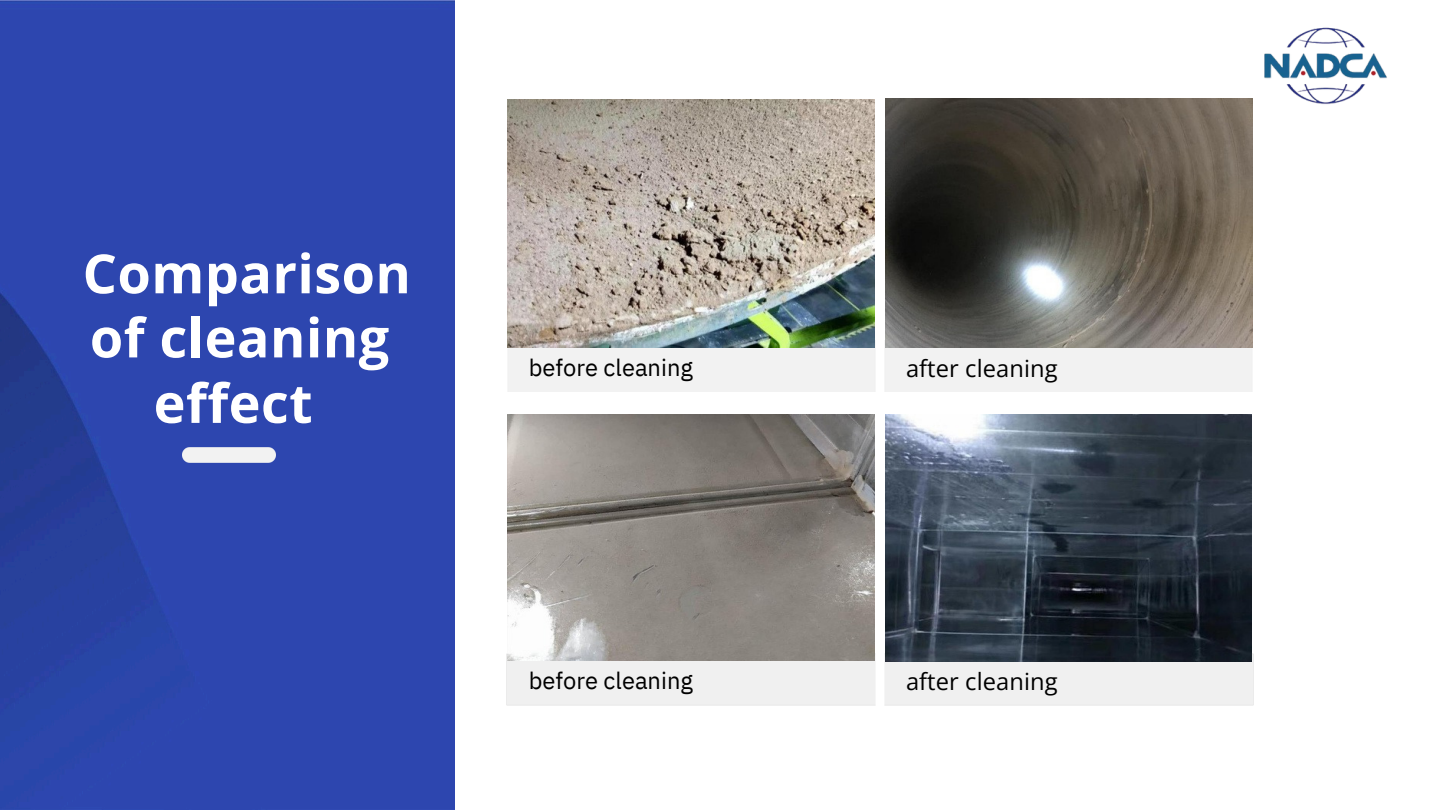
<style>
.page{position:relative;width:1440px;height:810px;background:#fff}
.page>*{position:absolute;margin:0;border:0;box-sizing:border-box;transform-origin:0 0}
.t1{font:700 54px/64.2px "Open Sans";letter-spacing:.01em;color:#fff}
.t2{font:23.7px "IBM Plex Sans";color:#000}
.t3{font:23.7px "Open Sans";letter-spacing:.005em;color:#000}
</style>
<div class="page">
<img style="left:0;top:0;width:454px;height:810px">
<div style="left:507px;top:341px;width:368px;height:50px;background:#f2f2f2"></div>
<img style="left:507px;top:100px;width:367px;height:247px">
<div style="left:506px;top:647px;width:748px;height:59px;background:#f0f0f0"></div>
<div style="left:885px;top:341px;width:367px;height:50px;background:#f2f2f2"></div>
<img style="left:886px;top:99px;width:366px;height:248px">
<img style="left:885px;top:415px;width:367px;height:246px">
<img style="left:507px;top:414px;width:367px;height:247px">
<img style="left:183px;top:448px;width:92px;height:14px">
<img style="left:1211px;top:27px;width:176px;height:113px">
<p class="t1" style="left:83px;top:240px;width:330px">Comparison of cleaning</p>
<p class="t1" style="left:154px;top:370px;width:160px">effect</p>
<p class="t2" style="left:529px;top:352px;width:166px">before cleaning</p>
<p class="t2" style="left:529px;top:665px;width:166px">before cleaning</p>
<p class="t3" style="left:906px;top:352px;width:153px">after cleaning</p>
<p class="t3" style="left:906px;top:665px;width:153px">after cleaning</p>
</div>
